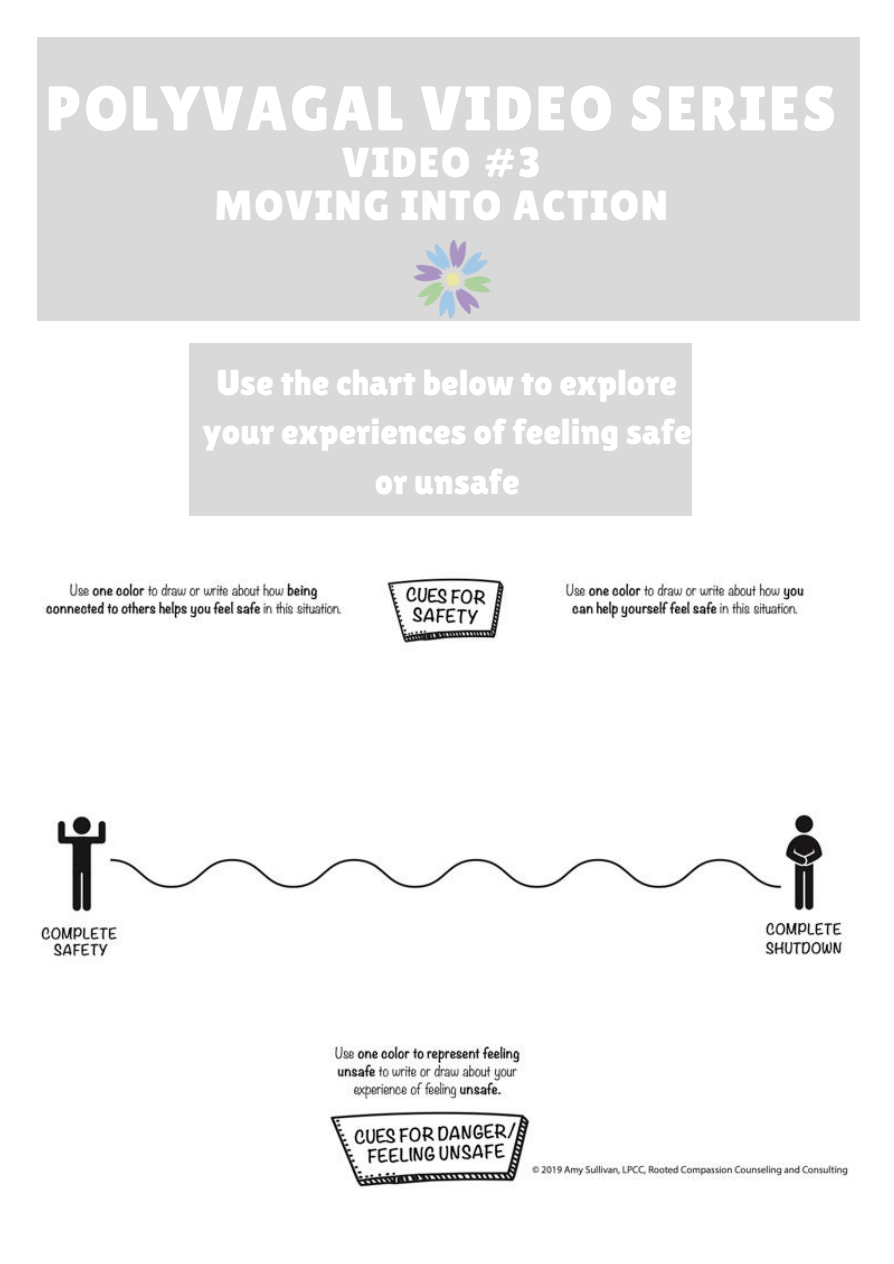
<style>
.page{position:relative;width:894px;height:1264px;background:#fff}
.page>*{position:absolute;margin:0;border:0;box-sizing:border-box;transform-origin:0 0}
.t1{font:63px "Lilita One";letter-spacing:.04em;color:#fff}
.t2{font:42px/44px "Lilita One";letter-spacing:.04em;color:#fff;text-align:center}
.t3{font:36px/49.5px "Lilita One";color:#fff;text-align:center}
</style>
<div class="page">
<div style="left:38px;top:38px;width:822px;height:282px;background:#d9d9d9"></div>
<img style="left:413px;top:239px;width:79px;height:80px">
<img style="left:40px;top:577px;width:809px;height:611px">
<div style="left:189px;top:343px;width:503px;height:173px;background:#d9d9d9"></div>
<h1 class="t1" style="left:46px;top:72px;width:791px">POLYVAGAL VIDEO SERIES</h1>
<p class="t2" style="left:214px;top:140px;width:455px">VIDEO #3<br>MOVING INTO ACTION</p>
<p class="t3" style="left:202px;top:357px;width:490px">Use the chart below to explore your experiences of feeling safe or unsafe</p>
</div>
